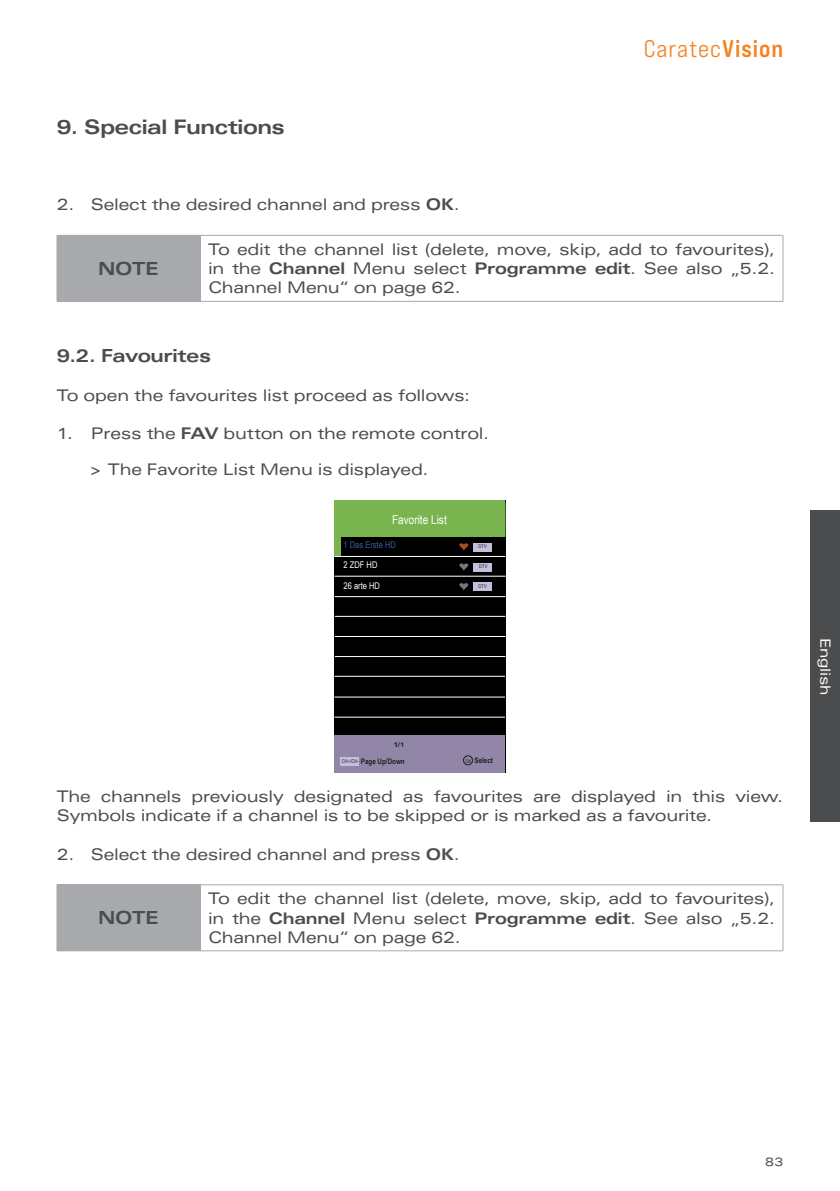
<style>
.page{position:relative;width:840px;height:1191px;background:#fff}
.page>*{position:absolute;margin:0;border:0;box-sizing:border-box;transform-origin:0 0}
.t1{font:24px "Bebas Neue Pro Exp Md";letter-spacing:.04em;color:#f58220}
.t2{font:700 expanded 20px "Univers LT Pro";letter-spacing:-.025em;color:#4b4c4d}
.t3{font:700 expanded 18px "Univers LT Pro";letter-spacing:-.02em;color:#4b4c4d}
.t4{font:expanded 16px/19.2px "Univers LT Pro";letter-spacing:-.02em;color:#4b4c4d;text-align:justify}
.t5{font:expanded 14px "Univers LT Pro";letter-spacing:-.02em;color:#fff}
.t6{font:12.2px "Arial Narrow";color:#fff}
.t7{font:expanded 12px "Univers LT Pro";color:#4b4c4d}
.t8{font:9.2px "Arial Narrow";color:#fff}
.t9{font:9.2px "Arial Narrow";color:#3d5aa8}
.t10{font:700 7.6px "Arial Narrow";color:#231f20}
.t11{font:700 6.6px "Arial Narrow";color:#231f20;scale:1.41 1}
.t12{font:5.2px "Arial Narrow";color:#231f20}
.s1{font-weight:700}
.s2{font-family:"Bebas Neue Pro Exp Bd"}
.s3{font-weight:400;font-size:5.2px}
</style>
<div class="page">
<div style="left:809px;top:510px;width:30px;height:312px;background:#4b4c4d"></div>
<div style="left:57px;top:235px;width:143px;height:66px;background:#a8a9ad"></div>
<hr style="left:200px;top:235px;width:582px;height:1px;background:#a8a9ad">
<hr style="left:200px;top:236px;width:1px;height:65px;background:#a8a9ad">
<hr style="left:782px;top:236px;width:1px;height:65px;background:#a8a9ad">
<hr style="left:57px;top:301px;width:143px;height:1px;background:#a8a9ad">
<hr style="left:200px;top:301px;width:582px;height:1px;background:#a8a9ad">
<div style="left:57px;top:884px;width:143px;height:66px;background:#a8a9ad"></div>
<hr style="left:200px;top:884px;width:582px;height:1px;background:#a8a9ad">
<hr style="left:200px;top:885px;width:1px;height:65px;background:#a8a9ad">
<hr style="left:782px;top:885px;width:1px;height:65px;background:#a8a9ad">
<hr style="left:57px;top:950px;width:143px;height:1px;background:#a8a9ad">
<hr style="left:200px;top:950px;width:582px;height:1px;background:#a8a9ad">
<div style="left:334px;top:500px;width:171px;height:272px;background:#7ab44e"></div>
<div style="left:341px;top:537px;width:164px;height:57px;background:#000"></div>
<div style="left:334px;top:556px;width:171px;height:216px;background:#000"></div>
<div style="left:334px;top:734px;width:171px;height:38px;background:#9186a8"></div>
<div style="left:463px;top:755px;width:9px;height:10px;border:1px solid #231f20;border-radius:50%"></div>
<div style="left:340px;top:757px;width:19px;height:9px;background:#c2bfdb"></div>
<div style="left:473px;top:543px;width:18px;height:8px;background:#c2bfdb"></div>
<div style="left:473px;top:563px;width:18px;height:8px;background:#c2bfdb"></div>
<div style="left:473px;top:582px;width:18px;height:9px;background:#c2bfdb"></div>
<hr style="left:334px;top:556px;width:171px;height:1px;background:#fff">
<hr style="left:335px;top:596px;width:170px;height:1px;background:#fff">
<hr style="left:335px;top:616px;width:170px;height:1px;background:#fff">
<hr style="left:335px;top:636px;width:170px;height:1px;background:#fff">
<hr style="left:335px;top:656px;width:170px;height:1px;background:#fff">
<hr style="left:334px;top:576px;width:171px;height:1px;background:#fff">
<hr style="left:334px;top:676px;width:170px;height:1px;background:#fff">
<hr style="left:334px;top:696px;width:170px;height:1px;background:#fff">
<hr style="left:334px;top:717px;width:170px;height:1px;background:#fff">
<svg style="left:459px;top:543px;width:9px;height:8px"></svg>
<svg style="left:459px;top:563px;width:9px;height:8px"></svg>
<svg style="left:459px;top:583px;width:9px;height:7px"></svg>
<p class="t2" style="left:57px;top:115px;width:229px">9. Special Functions</p>
<p class="t4" style="left:57px;top:194px;width:404px">2. Select the desired channel and press <span class="s1">OK</span>.</p>
<h1 class="t1" style="left:643px;top:34px;width:141px">Caratec<span class="s2">Vision</span></h1>
<p class="t3" style="left:98px;top:258px;width:62px">NOTE</p>
<p class="t4" style="left:208px;top:239px;width:568px">To edit the channel list (delete, move, skip, add to favourites), in the <span class="s1">Channel</span> Menu select <span class="s1">Programme edit</span>. See also „5.2.<br>Channel Menu“ on page 62.</p>
<p class="t3" style="left:57px;top:346px;width:156px">9.2. Favourites</p>
<p class="t4" style="left:57px;top:385px;width:414px">To open the favourites list proceed as follows:</p>
<p class="t4" style="left:57px;top:424px;width:433px">1. Press the <span class="s1">FAV</span> button on the remote control.</p>
<p class="t4" style="left:91px;top:460px;width:339px">&gt; The Favorite List Menu is displayed.</p>
<p class="t6" style="left:392px;top:511px;width:56px">Favorite List</p>
<p class="t9" style="left:343px;top:538px;width:54px">1 Das Erste HD</p>
<p class="t8" style="left:343px;top:558px;width:35px">2 ZDF HD</p>
<p class="t8" style="left:343px;top:578px;width:38px">26 arte HD</p>
<p class="t12" style="left:478px;top:542px;width:10px">DTV</p>
<p class="t12" style="left:479px;top:562px;width:10px">DTV</p>
<p class="t12" style="left:478px;top:582px;width:10px">DTV</p>
<p class="t11" style="left:393px;top:740px;width:9px">1/1</p>
<p class="t10" style="left:342px;top:756px;width:64px"><sup>CH+/CH-</sup> Page Up/Down</p>
<p class="t10" style="left:465px;top:754px;width:29px"><span class="s3">OK</span> Select</p>
<p class="t4" style="left:57px;top:786px;width:727px">The channels previously designated as favourites are displayed in this view.<br>Symbols indicate if a channel is to be skipped or is marked as a favourite.</p>
<p class="t4" style="left:57px;top:844px;width:404px">2. Select the desired channel and press <span class="s1">OK</span>.</p>
<p class="t3" style="left:98px;top:907px;width:62px">NOTE</p>
<p class="t4" style="left:208px;top:889px;width:568px">To edit the channel list (delete, move, skip, add to favourites), in the <span class="s1">Channel</span> Menu select <span class="s1">Programme edit</span>. See also „5.2.<br>Channel Menu“ on page 62.</p>
<p class="t5" style="left:833px;top:637px;width:59px;rotate:90deg">English</p>
<p class="t7" style="left:764px;top:1154px;width:19px">83</p>
</div>
